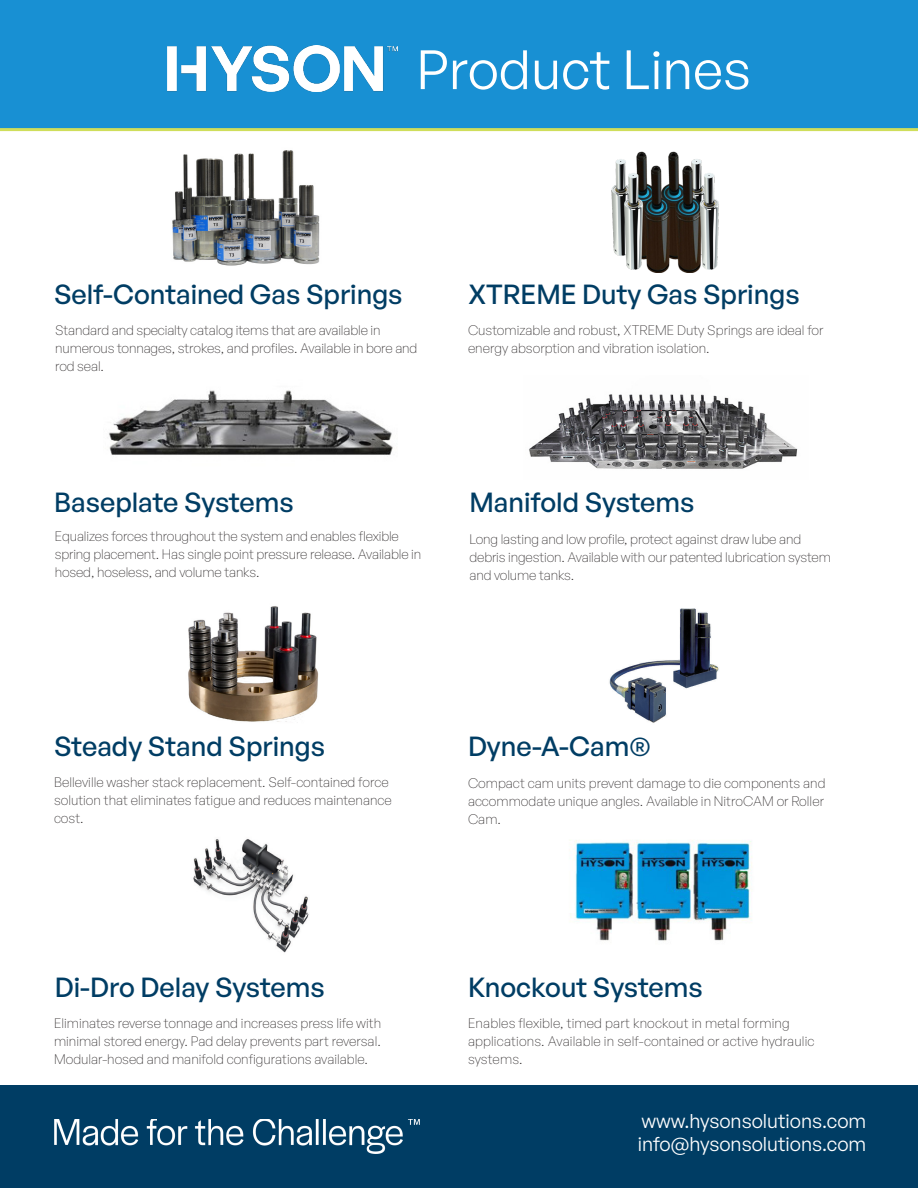
<style>
.page{position:relative;width:918px;height:1188px;background:#fff}
.page>*{position:absolute;margin:0;border:0;box-sizing:border-box;transform-origin:0 0}
.t1{font:54px "General Sans";color:#fff}
.t2{font:500 27px "General Sans";color:#003d64}
.t3{font:19.5px "General Sans";color:#fff}
.t4{font:200 13.5px/18px "General Sans";letter-spacing:-.01em;color:#231f20}
.t5{font:200 13.5px/18px "General Sans";letter-spacing:.01em;color:#231f20}
</style>
<div class="page">
<img style="left:172px;top:150px;width:148px;height:116px">
<img style="left:570px;top:840px;width:182px;height:101px">
<img style="left:193px;top:839px;width:116px;height:114px">
<img style="left:109px;top:390px;width:284px;height:65px">
<img style="left:188px;top:606px;width:131px;height:116px">
<img style="left:609px;top:608px;width:110px;height:115px">
<img style="left:529px;top:394px;width:269px;height:75px">
<img style="left:611px;top:151px;width:108px;height:122px">
<div style="left:0;top:0;width:918px;height:130px;background:#1890d3"></div>
<img style="left:167px;top:45px;width:231px;height:47px">
<hr style="left:0;top:128px;width:918px;height:3px;background:#cfde5b">
<div style="left:0;top:1085px;width:918px;height:103px;background:#003d64"></div>
<img style="left:55px;top:1119px;width:364px;height:35px">
<p class="t1" style="left:416px;top:36px;width:336px">Product Lines</p>
<p class="t2" style="left:54px;top:278px;width:350px">Self-Contained Gas Springs</p>
<p class="t2" style="left:468px;top:278px;width:333px">XTREME Duty Gas Springs</p>
<p class="t4" style="left:55px;top:321px;width:364px">Standard and specialty catalog items that are available in numerous tonnages, strokes, and profiles. Available in bore and rod seal.</p>
<p class="t4" style="left:468px;top:321px;width:357px">Customizable and robust, XTREME Duty Springs are ideal for energy absorption and vibration isolation.</p>
<p class="t2" style="left:54px;top:485px;width:241px">Baseplate Systems</p>
<p class="t4" style="left:55px;top:527px;width:368px">Equalizes forces throughout the system and enables flexible spring placement. Has single point pressure release. Available in hosed, hoseless, and volume tanks.</p>
<p class="t2" style="left:469px;top:485px;width:227px">Manifold Systems</p>
<p class="t4" style="left:469px;top:530px;width:363px">Long lasting and low profile, protect against draw lube and debris ingestion. Available with our patented lubrication system and volume tanks.</p>
<p class="t2" style="left:54px;top:729px;width:273px">Steady Stand Springs</p>
<p class="t2" style="left:468px;top:729px;width:184px">Dyne-A-Cam®</p>
<p class="t4" style="left:54px;top:773px;width:339px">Belleville washer stack replacement. Self-contained force solution that eliminates fatigue and reduces maintenance cost.</p>
<p class="t4" style="left:468px;top:774px;width:359px;text-align:justify">Compact cam units prevent damage to die components and accommodate unique angles. Available in NitroCAM or Roller Cam.</p>
<p class="t2" style="left:55px;top:970px;width:271px">Di-Dro Delay Systems</p>
<p class="t2" style="left:468px;top:970px;width:236px">Knockout Systems</p>
<p class="t4" style="left:54px;top:1013px;width:329px;text-align:justify">Eliminates reverse tonnage and increases press life with minimal stored energy. Pad delay prevents part reversal.<br>Modular-hosed and manifold configurations available.</p>
<p class="t5" style="left:468px;top:1013px;width:348px">Enables flexible, timed part knockout in metal forming applications. Available in self-contained or active hydraulic systems.</p>
<p class="t3" style="left:641px;top:1109px;width:226px">www.hysonsolutions.com</p>
<p class="t3" style="left:638px;top:1132px;width:230px">info@hysonsolutions.com</p>
</div>
